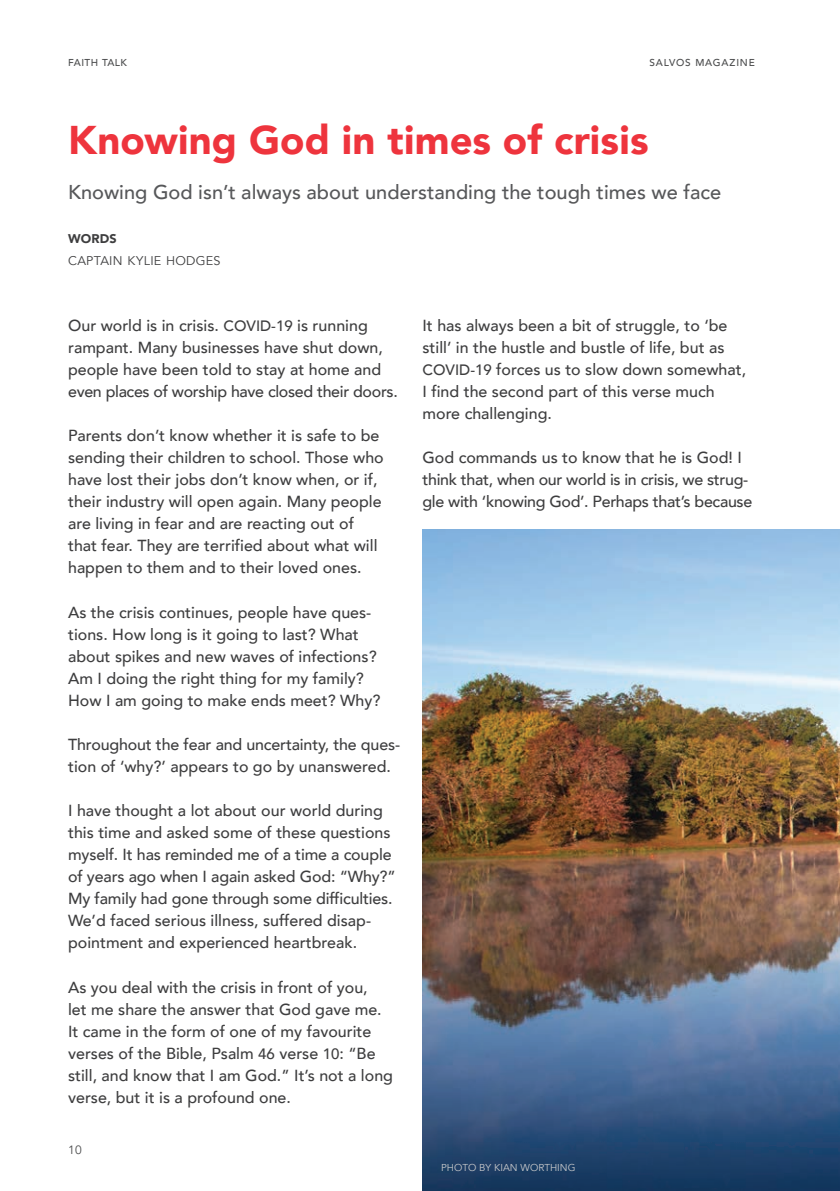
<style>
.page{position:relative;width:840px;height:1191px;background:#fff}
.page>*{position:absolute;margin:0;border:0;box-sizing:border-box;transform-origin:0 0}
.Salvos_Header{font:900 40px "Avenir";letter-spacing:.005em;color:#ee343d}
.Salvos_Subhead{font:500 20px "Avenir";color:#57585a}
.Body{font:500 16px/22px "Avenir";color:#3e3e3f}
.Body-2{font:500 16px/22px "Avenir";letter-spacing:-.02em;color:#3e3e3f}
.Salvos_By-Line{font:12.6px "Avenir";letter-spacing:.02em;color:#3e3e3f}
.Salvos_By-Line-2{font:900 12.6px "Avenir";letter-spacing:.015em;color:#3e3e3f}
.t1{font:12px "Avenir";color:#4b4c4d}
.Image_Credit{font:10px "Avenir";color:#c7c8ca}
.Page_name_-_Left{font:500 10px "Avenir";letter-spacing:.08em;color:#4b4c4d}
.Page_name_-_Left-2{font:500 10px "Avenir";letter-spacing:.06em;color:#4b4c4d}
.s1{font-size:15px}
</style>
<div class="page">
<img style="left:422px;top:529px;width:417px;height:662px">
<p class="Page_name_-_Left-2" style="left:68px;top:54px;width:60px">FAITH TALK</p>
<p class="Page_name_-_Left" style="left:649px;top:54px;width:107px">SALVOS MAGAZINE</p>
<p class="Salvos_Header" style="left:68px;top:106px;width:581px">Knowing God in times of crisis</p>
<p class="Salvos_Subhead" style="left:68px;top:174px;width:654px">Knowing God isn’t always about understanding the tough times we face</p>
<p class="Salvos_By-Line-2" style="left:68px;top:227px;width:50px">WORDS</p>
<p class="Salvos_By-Line" style="left:68px;top:253px;width:154px">CAPTAIN KYLIE HODGES</p>
<p class="Body" style="left:68px;top:313px;width:331px">Our world is in crisis. <span class="s1">COVID-19</span> is running rampant. Many businesses have shut down, people have been told to stay at home and even places of worship have closed their doors.</p>
<p class="Body" style="left:68px;top:424px;width:317px">Parents don’t know whether it is safe to be sending their children to school. Those who have lost their jobs don’t know when, or if, their industry will open again. Many people are living in fear and are reacting out of that fear. They are terrified about what will happen to them and to their loved ones.</p>
<p class="Body" style="left:68px;top:600px;width:314px">As the crisis continues, people have ques&shy;tions. How long is it going to last? What about spikes and new waves of infections?<br>Am I doing the right thing for my family?<br>How I am going to make ends meet? Why?</p>
<p class="Body" style="left:68px;top:732px;width:333px">Throughout the fear and uncertainty, the ques&shy;tion of ‘why?’ appears to go by unanswered.</p>
<p class="Body" style="left:68px;top:798px;width:329px">I have thought a lot about our world during this time and asked some of these questions myself. It has reminded me of a time a couple of years ago when I again asked God: “Why?” My family had gone through some difficulties.<br>We’d faced serious illness, suffered disap&shy;pointment and experienced heartbreak.</p>
<p class="Body" style="left:68px;top:975px;width:326px">As you deal with the crisis in front of you,<br>let me share the answer that God gave me.<br>It came in the form of one of my favourite verses of the Bible, Psalm <span class="s1">46</span> verse <span class="s1">10</span>: “Be still, and know that I am God.” It’s not a long verse, but it is a profound one.</p>
<p class="t1" style="left:68px;top:1142px;width:15px">10</p>
<p class="Body" style="left:422px;top:313px;width:325px">It has always been a bit of struggle, to ‘be still’ in the hustle and bustle of life, but as <span class="s1">COVID-19</span> forces us to slow down somewhat, I find the second part of this verse much more challenging.</p>
<p class="Body-2" style="left:422px;top:446px;width:331px">God commands us to know that he is God! I think that, when our world is in crisis, we strug&shy;gle with ‘knowing God’. Perhaps that’s because</p>
<p class="Image_Credit" style="left:441px;top:1161px;width:136px">PHOTO BY KIAN WORTHING</p>
</div>
